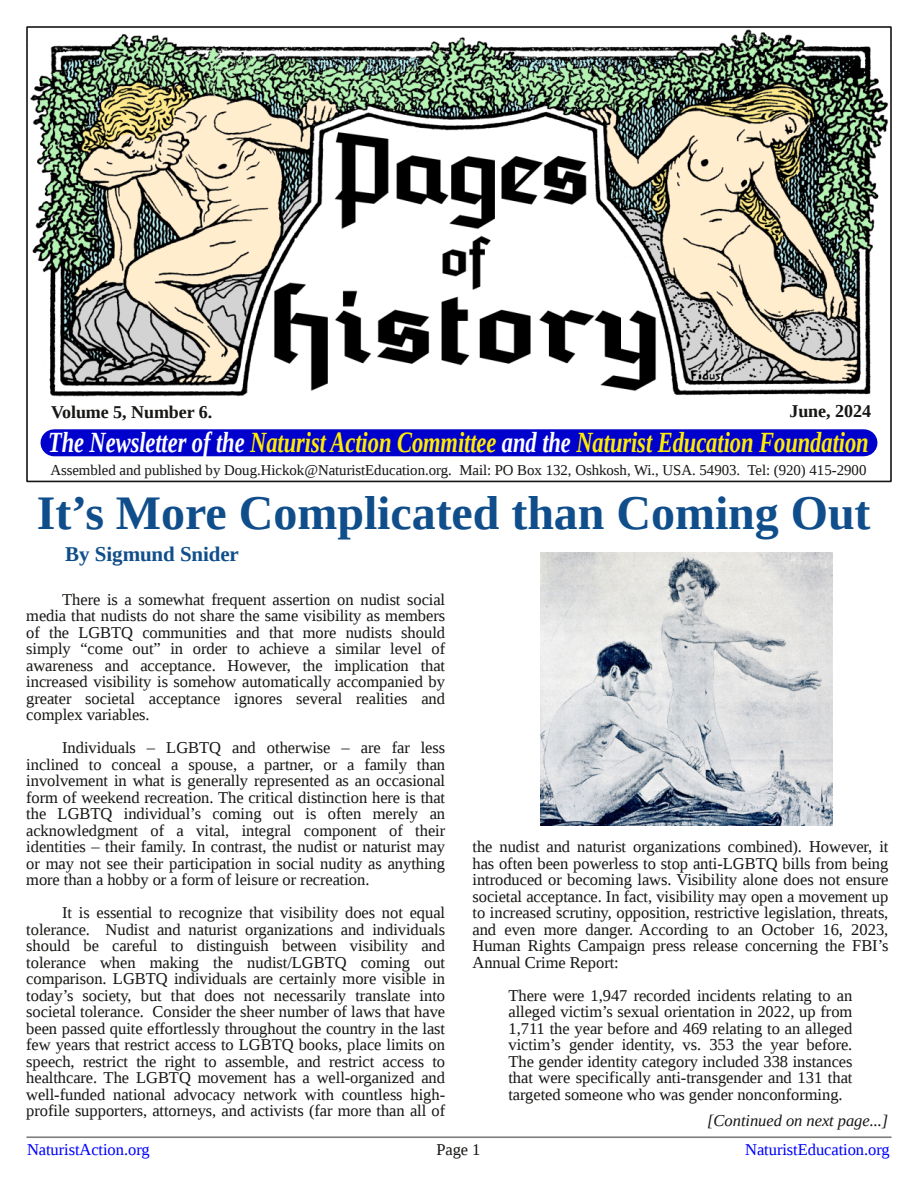
<style>
.page{position:relative;width:918px;height:1188px;background:#fff}
.page>*{position:absolute;margin:0;border:0;box-sizing:border-box;transform-origin:0 0}
.t1{font:700 48px "Liberation Serif";color:#104e8b}
.t2{font:italic 700 29.25px "Liberation Serif";letter-spacing:-.005em;color:#ffed00;scale:.77 1}
.t3{font:700 21px "Liberation Serif";letter-spacing:-.005em;color:#104e8b}
.t4{font:700 18px "Liberation Serif";letter-spacing:-.005em;color:#181715}
.t5{font:16.5px/16.5px "Liberation Serif";letter-spacing:-.005em;color:#181715;text-align:justify}
.t6{font:16.5px "Liberation Serif";letter-spacing:-.005em;color:#00f}
.t7{font:italic 16.5px "Liberation Serif";color:#181715}
.t8{font:15px "Liberation Serif";color:#181715}
.s1{color:#fff}
</style>
<div class="page">
<hr style="left:27px;top:1136px;width:864px;height:2px;background:#7f7f7f">
<img style="left:30px;top:29px;width:859px;height:368px">
<div style="left:54px;top:429px;width:810px;height:27px;background:#0000cd"></div>
<img style="left:540px;top:552px;width:292px;height:274px">
<p class="t4" style="left:51px;top:402px;width:163px">Volume 5, Number 6.</p>
<p class="t4" style="left:789px;top:401px;width:83px">June, 2024</p>
<h2 class="t2" style="left:48px;top:426px;width:1067px"><span class="s1">The Newsletter of the</span> Naturist Action Committee <span class="s1">and the</span> Naturist Education Foundation</h2>
<p class="t8" style="left:50px;top:461px;width:818px">Assembled and published by Doug.Hickok@NaturistEducation.org. Mail: PO Box 132, Oshkosh, Wi., USA. 54903. Tel: (920) 415-2900</p>
<h1 class="t1" style="left:37px;top:486px;width:835px">It’s More Complicated than Coming Out</h1>
<p class="t3" style="left:65px;top:542px;width:175px">By Sigmund Snider</p>
<p class="t5" style="left:26px;top:591px;width:420px;text-indent:36px">There is a somewhat frequent assertion on nudist social media that nudists do not share the same visibility as members of the LGBTQ communities and that more nudists should simply “come out” in order to achieve a similar level of awareness and acceptance. However, the implication that increased visibility is somehow automatically accompanied by greater societal acceptance ignores several realities and complex variables.</p>
<p class="t5" style="left:26px;top:739px;width:420px;text-indent:36px">Individuals – LGBTQ and otherwise – are far less inclined to conceal a spouse, a partner, or a family than involvement in what is generally represented as an occasional form of weekend recreation. The critical distinction here is that the LGBTQ individual’s coming out is often merely an acknowledgment of a vital, integral component of their identities – their family. In contrast, the nudist or naturist may or may not see their participation in social nudity as anything more than a hobby or a form of leisure or recreation.</p>
<p class="t5" style="left:26px;top:904px;width:420px;text-indent:36px">It is essential to recognize that visibility does not equal tolerance. Nudist and naturist organizations and individuals should be careful to distinguish between visibility and tolerance when making the nudist/LGBTQ coming out comparison. LGBTQ individuals are certainly more visible in today’s society, but that does not necessarily translate into societal tolerance. Consider the sheer number of laws that have been passed quite effortlessly throughout the country in the last few years that restrict access to LGBTQ books, place limits on speech, restrict the right to assemble, and restrict access to healthcare. The LGBTQ movement has a well-organized and well-funded national advocacy network with countless high&shy;profile supporters, attorneys, and activists (far more than all of</p>
<p class="t5" style="left:472px;top:839px;width:417px">the nudist and naturist organizations combined). However, it has often been powerless to stop anti-LGBTQ bills from being introduced or becoming laws. Visibility alone does not ensure societal acceptance. In fact, visibility may open a movement up to increased scrutiny, opposition, restrictive legislation, threats, and even more danger. According to an October 16, 2023, Human Rights Campaign press release concerning the FBI’s Annual Crime Report:</p>
<p class="t5" style="left:508px;top:987px;width:345px">There were 1,947 recorded incidents relating to an alleged victim’s sexual orientation in 2022, up from 1,711 the year before and 469 relating to an alleged victim’s gender identity, vs. 353 the year before.<br>The gender identity category included 338 instances that were specifically anti-transgender and 131 that targeted someone who was gender nonconforming.</p>
<p class="t7" style="left:707px;top:1112px;width:183px">[Continued on next page...]</p>
<p class="t6" style="left:27px;top:1140px;width:124px">NaturistAction.org</p>
<p class="t6" style="left:745px;top:1140px;width:146px">NaturistEducation.org</p>
<p class="t5" style="left:436px;top:1141px;width:46px">Page 1</p>
</div>
